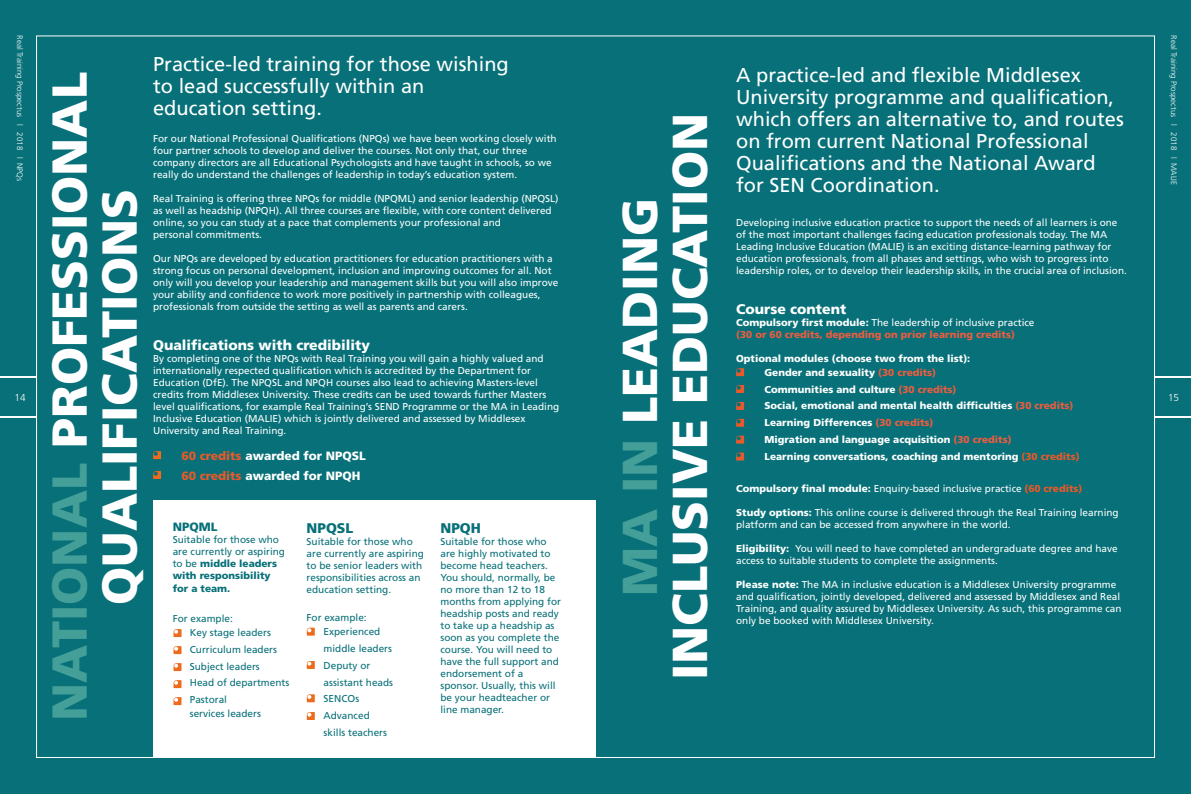
<style>
.page{position:relative;width:1191px;height:794px;background:#077078}
.page>*{position:absolute;margin:0;border:0;box-sizing:border-box;transform-origin:0 0}
.t1{font:900 49px/50px "Frutiger LT Std";color:#fff;text-align:center}
.t2{font:20px/22px "Frutiger LT Std";color:#fff}
.t3{font:900 14px "Frutiger LT Std";color:#fff}
.t4{font:900 14px "Frutiger LT Std";color:#077078}
.t5{font:900 12px/19.7px "Frutiger LT Std";color:#fff}
.t6{font:900 12px "Frutiger LT Std";color:#077078}
.t7{font:10px/12px "Frutiger LT Std";color:#fff}
.t8{font:10px/12px "Frutiger LT Std";color:#077078}
.t9{font:900 10px/16.8px "Frutiger LT Std";color:#fff;text-align:center}
.t10{font:900 10px/12px "Frutiger LT Std";color:#eb5d40}
.t11{font:300 10px "Frutiger LT Std";color:#fff}
.t12{font:300 8px "Frutiger LT Std";color:#fff}
.s1{color:#ea5929}
.s2{color:#fff}
.s3{font-weight:400;color:#fff}
.s4{color:#eb5d40}
.s5{font-weight:900}
.s6{font-weight:900;color:#ea5929}
.s7{color:#449f99}
</style>
<div class="page">
<hr style="left:0;top:376px;width:36px;height:1px;background:#fff">
<hr style="left:0;top:416px;width:36px;height:1px;background:#fff">
<hr style="left:1155px;top:376px;width:36px;height:1px;background:#fff">
<hr style="left:1155px;top:416px;width:36px;height:1px;background:#fff">
<svg style="left:736px;top:368px;width:8px;height:8px"></svg>
<svg style="left:153px;top:451px;width:8px;height:8px"></svg>
<svg style="left:153px;top:471px;width:8px;height:8px"></svg>
<svg style="left:736px;top:385px;width:8px;height:8px"></svg>
<svg style="left:736px;top:402px;width:8px;height:8px"></svg>
<svg style="left:736px;top:419px;width:8px;height:8px"></svg>
<svg style="left:736px;top:436px;width:8px;height:7px"></svg>
<div style="left:153px;top:500px;width:442px;height:258px;background:#fff"></div>
<svg style="left:736px;top:452px;width:8px;height:8px"></svg>
<svg style="left:307px;top:627px;width:8px;height:8px"></svg>
<svg style="left:173px;top:629px;width:8px;height:8px"></svg>
<svg style="left:173px;top:646px;width:8px;height:8px"></svg>
<svg style="left:307px;top:661px;width:8px;height:8px"></svg>
<svg style="left:173px;top:663px;width:8px;height:8px"></svg>
<svg style="left:307px;top:694px;width:8px;height:8px"></svg>
<svg style="left:173px;top:697px;width:8px;height:8px"></svg>
<svg style="left:173px;top:680px;width:8px;height:8px"></svg>
<svg style="left:307px;top:712px;width:8px;height:8px"></svg>
<p class="t12" style="left:24px;top:35px;width:147px;rotate:90deg">Real Training Prospectus l 2018 l NPQs</p>
<p class="t12" style="left:1178px;top:35px;width:151px;rotate:90deg">Real Training Prospectus l 2018 l MALIE</p>
<h2 class="t2" style="left:153px;top:53px;width:357px">Practice-led training for those wishing to lead successfully within an education setting.</h2>
<p class="t7" style="left:153px;top:132px;width:405px">For our National Professional Qualifications (NPQs) we have been working closely with four partner schools to develop and deliver the courses. Not only that, our three company directors are all Educational Psychologists and have taught in schools, so we really do understand the challenges of leadership in today’s education system.</p>
<p class="t7" style="left:153px;top:192px;width:407px">Real Training is offering three NPQs for middle (NPQML) and senior leadership (NPQSL) as well as headship (NPQH). All three courses are flexible, with core content delivered online, so you can study at a pace that complements your professional and<br>personal commitments.</p>
<p class="t7" style="left:153px;top:252px;width:407px">Our NPQs are developed by education practitioners for education practitioners with a strong focus on personal development, inclusion and improving outcomes for all. Not only will you develop your leadership and management skills but you will also improve your ability and confidence to work more positively in partnership with colleagues, professionals from outside the setting as well as parents and carers.</p>
<h3 class="t3" style="left:153px;top:337px;width:218px">Qualifications with credibility</h3>
<p class="t7" style="left:153px;top:352px;width:408px">By completing one of the NPQs with Real Training you will gain a highly valued and internationally respected qualification which is accredited by the Department for Education (DfE). The NPQSL and NPQH courses also lead to achieving Masters-level credits from Middlesex University. These credits can be used towards further Masters level qualifications, for example Real Training’s SEND Programme or the MA in Leading Inclusive Education (MALIE) which is jointly delivered and assessed by Middlesex University and Real Training.</p>
<p class="t5" style="left:181px;top:446px;width:186px"><span class="s1">60 credits</span> awarded for NPQSL<br><span class="s1">60 credits</span> awarded for NPQH</p>
<h2 class="t2" style="left:736px;top:64px;width:389px">A practice-led and flexible Middlesex University programme and qualification, which offers an alternative to, and routes on from current National Professional Qualifications and the National Award for SEN Coordination.</h2>
<p class="t7" style="left:736px;top:216px;width:392px">Developing inclusive education practice to support the needs of all learners is one of the most important challenges facing education professionals today. The MA Leading Inclusive Education (MALIE) is an exciting distance-learning pathway for education professionals, from all phases and settings, who wish to progress into leadership roles, or to develop their leadership skills, in the crucial area of inclusion.</p>
<h3 class="t3" style="left:736px;top:300px;width:112px">Course content</h3>
<p class="t10" style="left:736px;top:316px;width:300px"><span class="s2">Compulsory first module:</span> <span class="s3">The leadership of inclusive practice </span>(30 or 60 credits, depending on prior learning credits)</p>
<p class="t9" style="left:736px;top:351px;width:236px;line-height:14px">Optional modules (choose two from the list):<br>Gender and sexuality <span class="s4">(30 credits)</span></p>
<p class="t9" style="left:764px;top:381px;width:316px;text-align:left">Communities and culture <span class="s4">(30 credits)<br></span>Social, emotional and mental health difficulties <span class="s4">(30 credits)<br></span>Learning Differences <span class="s4">(30 credits)<br></span>Migration and language acquisition <span class="s4">(30 credits)<br></span>Learning conversations, coaching and mentoring <span class="s1">(30 credits)</span></p>
<p class="t7" style="left:736px;top:482px;width:348px"><span class="s5">Compulsory final module:</span> Enquiry-based inclusive practice <span class="s6">(60 credits)</span></p>
<p class="t7" style="left:736px;top:506px;width:384px"><span class="s5">Study options:</span> This online course is delivered through the Real Training learning platform and can be accessed from anywhere in the world.</p>
<p class="t7" style="left:736px;top:542px;width:383px"><span class="s5">Eligibility:</span> You will need to have completed an undergraduate degree and have access to suitable students to complete the assignments.</p>
<p class="t7" style="left:736px;top:578px;width:387px"><span class="s5">Please note:</span> The MA in inclusive education is a Middlesex University programme and qualification, jointly developed, delivered and assessed by Middlesex and Real Training, and quality assured by Middlesex University. As such, this programme can only be booked with Middlesex University.</p>
<h1 class="t1" style="left:45px;top:721px;width:650px;rotate:-90deg"><span class="s7">NATIONAL</span> PROFESSIONAL<br>QUALIFICATIONS</h1>
<h1 class="t1" style="left:615px;top:680px;width:569px;rotate:-90deg"><span class="s7">MA IN</span> LEADING<br>INCLUSIVE EDUCATION</h1>
<p class="t11" style="left:15px;top:391px;width:13px">14</p>
<p class="t11" style="left:1168px;top:391px;width:13px">15</p>
<p class="t6" style="left:173px;top:520px;width:46px">NPQML</p>
<p class="t8" style="left:173px;top:534px;width:114px">Suitable for those who are currently or aspiring to be <span class="s5">middle leaders with responsibility for a team.</span></p>
<p class="t8" style="left:190px;top:611px;width:83px;line-height:14px;text-indent:-17px">For example:<br>Key stage leaders</p>
<p class="t8" style="left:190px;top:641px;width:101px;line-height:16.8px">Curriculum leaders<br>Subject leaders<br>Head of departments<br>Pastoral</p>
<p class="t8" style="left:190px;top:708px;width:73px">services leaders</p>
<h3 class="t4" style="left:307px;top:519px;width:48px">NPQSL</h3>
<p class="t8" style="left:307px;top:535px;width:119px">Suitable for those who are currently are aspiring to be senior leaders with responsibilities across an education setting.</p>
<p class="t8" style="left:324px;top:610px;width:58px;line-height:14px;text-indent:-17px">For example:<br>Experienced</p>
<p class="t8" style="left:324px;top:640px;width:71px;line-height:16.8px">middle leaders<br>Deputy or assistant heads<br>SENCOs<br>Advanced skills teachers</p>
<h3 class="t4" style="left:440px;top:519px;width:42px">NPQH</h3>
<p class="t8" style="left:440px;top:535px;width:122px">Suitable for those who are highly motivated to become head teachers.<br>You should, normally, be no more than 12 to 18 months from applying for headship posts and ready to take up a headship as soon as you complete the course. You will need to have the full support and endorsement of a sponsor. Usually, this will be your headteacher or line manager.</p>
</div>
